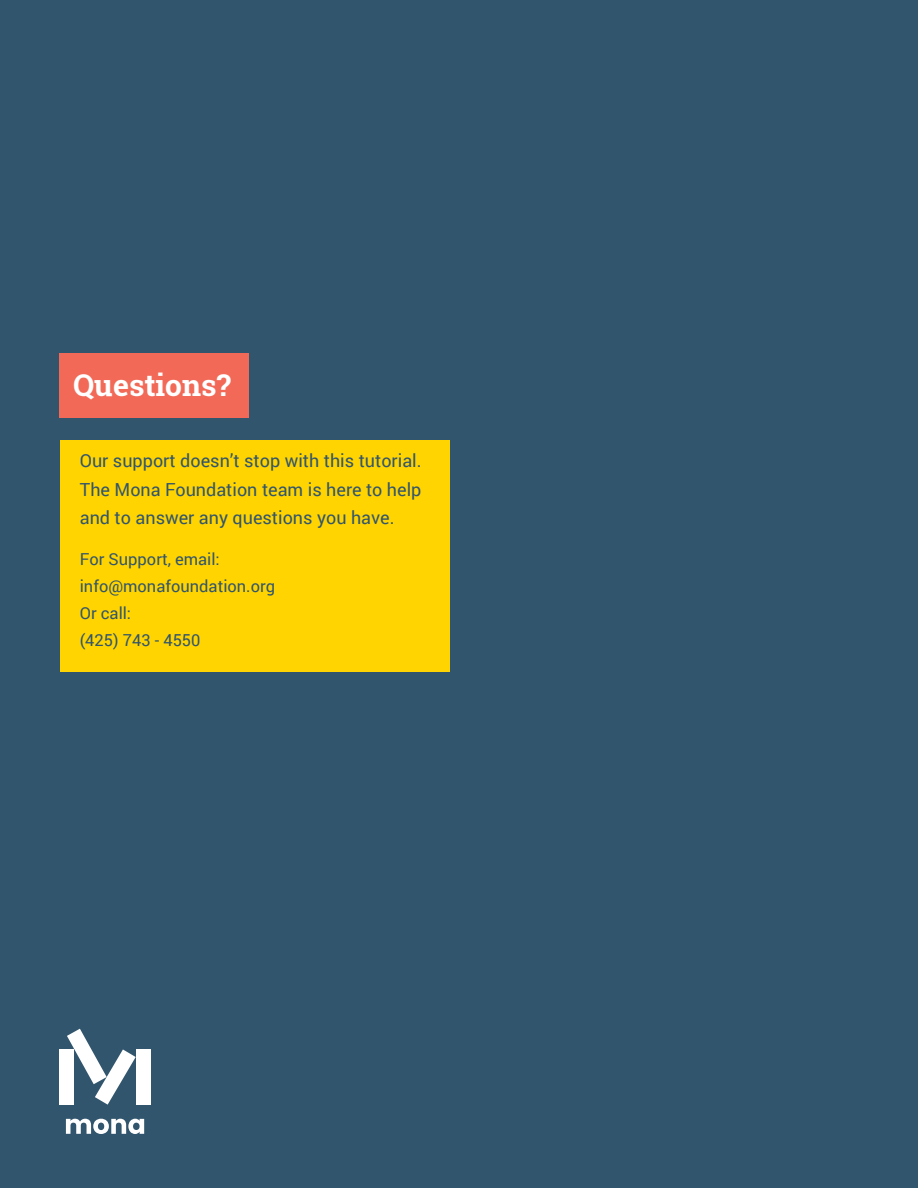
<style>
.page{position:relative;width:918px;height:1188px;background:#31556d}
.page>*{position:absolute;margin:0;border:0;box-sizing:border-box;transform-origin:0 0}
.t1{font:700 30px "Roboto Slab";color:#fff}
.t2{font:18px/28.5px "Roboto";color:#31556d;text-align:justify}
.t3{font:16.5px/27px "Roboto";color:#31556d}
</style>
<div class="page">
<div style="left:60px;top:353px;width:189px;height:64px;background:#f26a57"></div>
<svg style="left:66px;top:1119px;width:78px;height:15px"></svg>
<div style="left:60px;top:1049px;width:14px;height:56px;background:#fff"></div>
<div style="left:136px;top:1049px;width:15px;height:56px;background:#fff"></div>
<svg style="left:67px;top:1029px;width:69px;height:76px"></svg>
<div style="left:60px;top:440px;width:389px;height:232px;background:#ffd400"></div>
<h1 class="t1" style="left:73px;top:365px;width:160px">Questions?</h1>
<p class="t2" style="left:80px;top:446px;width:343px">Our support doesn’t stop with this tutorial.<br>The Mona Foundation team is here to help and to answer any questions you have.</p>
<p class="t3" style="left:80px;top:545px;width:197px">For Support, email: info@monafoundation.org<br>Or call:<br>(425) 743 - 4550</p>
</div>
